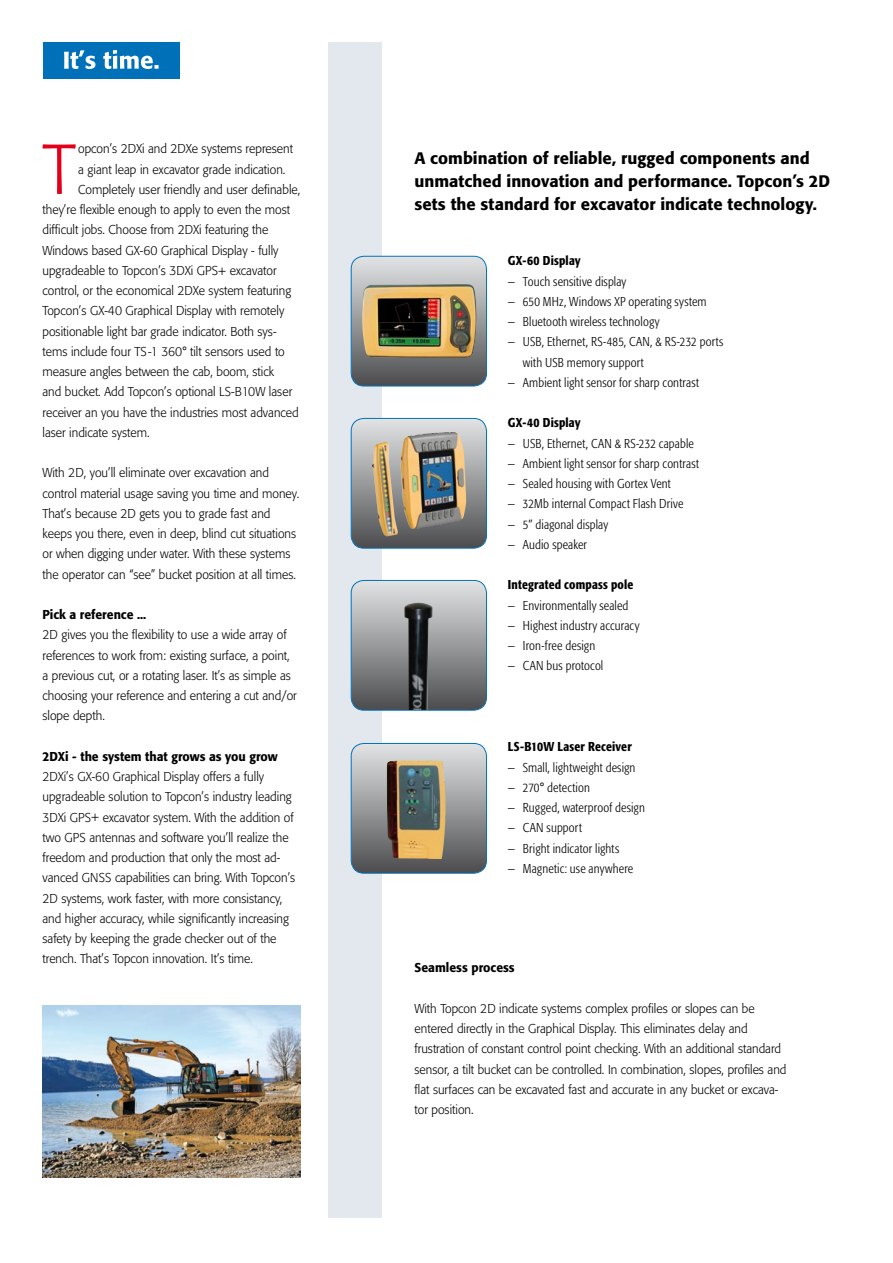
<style>
.page{position:relative;width:893px;height:1263px;background:#fff}
.page>*{position:absolute;margin:0;border:0;box-sizing:border-box;transform-origin:0 0}
.t1{font:300 69.9px "Formata";color:#e2001a;scale:.95 1}
.t2{font:500 16.5px/23.2px "Formata";color:#000}
.t3{font:300 12.75px/20.2px "Formata";color:#000;scale:.95 1}
.t4{font:300 condensed 12.75px/20.2px "Formata";letter-spacing:.01em;color:#000}
.t5{font:500 condensed 12.75px "Formata";letter-spacing:.015em;color:#000}
.t6{font:500 12.75px "Formata";color:#000;scale:.95 1}
</style>
<div class="page">
<div style="left:328px;top:43px;width:54px;height:1175px;background:#e2e8ee"></div>
<svg style="left:351px;top:580px;width:135px;height:130px;background:#9a9b9d"></svg>
<div style="left:351px;top:580px;width:136px;height:131px;border:1px solid #0072ba;border-radius:13px"></div>
<svg style="left:351px;top:256px;width:135px;height:130px;background:#98999b"></svg>
<div style="left:351px;top:256px;width:136px;height:130px;border:1px solid #0072ba;border-radius:13px"></div>
<svg style="left:351px;top:418px;width:135px;height:130px;background:#999b9d"></svg>
<div style="left:351px;top:418px;width:136px;height:131px;border:1px solid #0072ba;border-radius:13px"></div>
<img style="left:362px;top:284px;width:115px;height:74px">
<img style="left:372px;top:432px;width:94px;height:105px">
<img style="left:43px;top:1006px;width:257px;height:171px">
<svg style="left:351px;top:743px;width:135px;height:130px;background:#999a9c"></svg>
<div style="left:351px;top:743px;width:136px;height:130px;border:1px solid #0072ba;border-radius:13px"></div>
<img style="left:387px;top:761px;width:59px;height:98px">
<div style="left:43px;top:43px;width:136px;height:36px;background:#0071b9"></div>
<svg style="left:64px;top:50px;width:31px;height:19px"></svg>
<svg style="left:103px;top:50px;width:56px;height:19px"></svg>
<img style="left:404px;top:603px;width:29px;height:107px">
<h1 class="t1" style="left:43px;top:138px;width:36px">T</h1>
<p class="t3" style="left:78px;top:140px;width:228px">opcon’s 2DXi and 2DXe systems represent</p>
<p class="t3" style="left:78px;top:160px;width:220px">a giant leap in excavator grade indication.</p>
<p class="t3" style="left:78px;top:180px;width:235px">Completely user friendly and user definable,</p>
<p class="t3" style="left:43px;top:201px;width:262px">they’re flexible enough to apply to even the most</p>
<p class="t3" style="left:43px;top:221px;width:239px">difficult jobs. Choose from 2DXi featuring the</p>
<p class="t3" style="left:43px;top:241px;width:250px">Windows based GX-60 Graphical Display - fully</p>
<p class="t3" style="left:43px;top:261px;width:248px">upgradeable to Topcon’s 3DXi GPS+ excavator</p>
<p class="t3" style="left:43px;top:282px;width:263px">control, or the economical 2DXe system featuring</p>
<p class="t3" style="left:43px;top:302px;width:256px">Topcon’s GX-40 Graphical Display with remotely</p>
<p class="t3" style="left:43px;top:322px;width:248px">positionable light bar grade indicator. Both sys-</p>
<p class="t3" style="left:43px;top:342px;width:257px">tems include four TS-1 360° tilt sensors used to</p>
<p class="t3" style="left:43px;top:363px;width:245px">measure angles between the cab, boom, stick</p>
<p class="t3" style="left:43px;top:383px;width:264px">and bucket. Add Topcon’s optional LS-B10W laser</p>
<p class="t3" style="left:43px;top:403px;width:271px">receiver an you have the industries most advanced</p>
<p class="t3" style="left:43px;top:423px;width:114px">laser indicate system.</p>
<p class="t3" style="left:43px;top:464px;width:272px">With 2D, you’ll eliminate over excavation and control material usage saving you time and money.<br>That’s because 2D gets you to grade fast and keeps you there, even in deep, blind cut situations or when digging under water. With these systems the operator can “see” bucket position at all times.</p>
<p class="t6" style="left:43px;top:609px;width:111px">Pick a reference ...</p>
<p class="t3" style="left:43px;top:626px;width:269px">2D gives you the flexibility to use a wide array of references to work from: existing surface, a point, a previous cut, or a rotating laser. It’s as simple as choosing your reference and entering a cut and/or slope depth.</p>
<p class="t6" style="left:43px;top:751px;width:249px">2DXi - the system that grows as you grow</p>
<p class="t3" style="left:43px;top:767px;width:268px">2DXi’s GX-60 Graphical Display offers a fully upgradeable solution to Topcon’s industry leading 3DXi GPS+ excavator system. With the addition of two GPS antennas and software you’ll realize the freedom and production that only the most ad&shy;vanced GNSS capabilities can bring. With Topcon’s 2D systems, work faster, with more consistancy, and higher accuracy, while significantly increasing safety by keeping the grade checker out of the trench. That’s Topcon innovation. It’s time.</p>
<p class="t2" style="left:414px;top:148px;width:417px">A combination of reliable, rugged components and unmatched innovation and performance. Topcon’s 2D sets the standard for excavator indicate technology.</p>
<p class="t5" style="left:508px;top:256px;width:74px">GX-60 Display</p>
<p class="t4" style="left:508px;top:272px;width:120px">— Touch sensitive display</p>
<p class="t4" style="left:508px;top:292px;width:200px">— 650 MHz, Windows XP operating system</p>
<p class="t4" style="left:508px;top:312px;width:153px">— Bluetooth wireless technology</p>
<p class="t4" style="left:523px;top:333px;width:202px;text-indent:-15px">— USB, Ethernet, RS-485, CAN, &amp; RS-232 ports with USB memory support</p>
<p class="t4" style="left:508px;top:373px;width:192px">— Ambient light sensor for sharp contrast</p>
<p class="t5" style="left:508px;top:417px;width:74px">GX-40 Display</p>
<p class="t4" style="left:508px;top:434px;width:187px">— USB, Ethernet, CAN &amp; RS-232 capable</p>
<p class="t4" style="left:508px;top:454px;width:192px">— Ambient light sensor for sharp contrast</p>
<p class="t4" style="left:508px;top:474px;width:164px">— Sealed housing with Gortex Vent</p>
<p class="t4" style="left:508px;top:495px;width:177px">— 32Mb internal Compact Flash Drive</p>
<p class="t4" style="left:508px;top:515px;width:102px">— 5” diagonal display</p>
<p class="t4" style="left:508px;top:535px;width:81px">— Audio speaker</p>
<p class="t5" style="left:508px;top:579px;width:127px">Integrated compass pole</p>
<p class="t4" style="left:508px;top:596px;width:122px">— Environmentally sealed</p>
<p class="t4" style="left:508px;top:616px;width:133px">— Highest industry accuracy</p>
<p class="t4" style="left:508px;top:636px;width:89px">— Iron-free design</p>
<p class="t4" style="left:508px;top:657px;width:97px">— CAN bus protocol</p>
<p class="t5" style="left:508px;top:741px;width:125px">LS-B10W Laser Receiver</p>
<p class="t4" style="left:508px;top:758px;width:129px">— Small, lightweight design</p>
<p class="t4" style="left:508px;top:778px;width:83px">— 270° detection</p>
<p class="t4" style="left:508px;top:798px;width:139px">— Rugged, waterproof design</p>
<p class="t4" style="left:508px;top:819px;width:76px">— CAN support</p>
<p class="t4" style="left:508px;top:839px;width:113px">— Bright indicator lights</p>
<p class="t4" style="left:508px;top:859px;width:127px">— Magnetic: use anywhere</p>
<p class="t6" style="left:415px;top:962px;width:107px">Seamless process</p>
<p class="t3" style="left:415px;top:999px;width:393px">With Topcon 2D indicate systems complex profiles or slopes can be entered directly in the Graphical Display. This eliminates delay and frustration of constant control point checking. With an additional standard sensor, a tilt bucket can be controlled. In combination, slopes, profiles and flat surfaces can be excavated fast and accurate in any bucket or excava&shy;tor position.</p>
</div>
